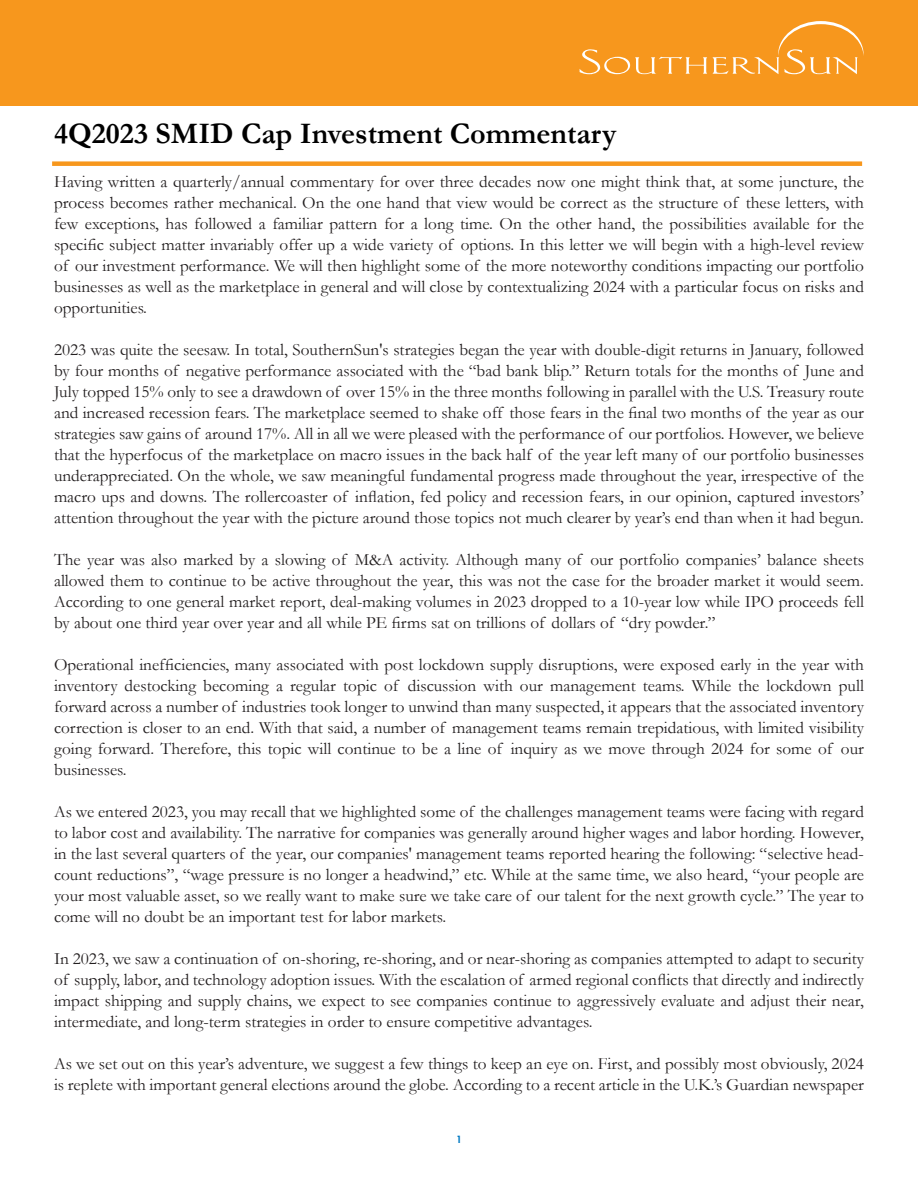
<style>
.page{position:relative;width:918px;height:1188px;background:#fff}
.page>*{position:absolute;margin:0;border:0;box-sizing:border-box;transform-origin:0 0}
.t1{font:700 30px "Garamond";color:#000}
.t2{font:17.25px/21px "Garamond";color:#231f20;text-align:justify}
.t3{font:700 condensed 12px "Tw Cen";color:#0079c2}
</style>
<div class="page">
<div style="left:52px;top:161px;width:810px;height:5px;background:#f7971d"></div>
<div style="left:0;top:0;width:918px;height:106px;background:#f7971d"></div>
<svg style="left:580px;top:21px;width:284px;height:53px"></svg>
<h1 class="t1" style="left:54px;top:113px;width:564px">4Q2023 SMID Cap Investment Commentary</h1>
<p class="t2" style="left:54px;top:170px;width:812px">Having written a quarterly/annual commentary for over three decades now one might think that, at some juncture, the process becomes rather mechanical. On the one hand that view would be correct as the structure of these letters, with few exceptions, has followed a familiar pattern for a long time. On the other hand, the possibilities available for the specific subject matter invariably offer up a wide variety of options. In this letter we will begin with a high-level review of our investment performance. We will then highlight some of the more noteworthy conditions impacting our portfolio businesses as well as the marketplace in general and will close by contextualizing 2024 with a particular focus on risks and opportunities.</p>
<p class="t2" style="left:54px;top:338px;width:812px">2023 was quite the seesaw. In total, SouthernSun's strategies began the year with double-digit returns in January, followed by four months of negative performance associated with the “bad bank blip.” Return totals for the months of June and July topped 15% only to see a drawdown of over 15% in the three months following in parallel with the U.S. Treasury route and increased recession fears. The marketplace seemed to shake off those fears in the final two months of the year as our strategies saw gains of around 17%. All in all we were pleased with the performance of our portfolios. However, we believe that the hyperfocus of the marketplace on macro issues in the back half of the year left many of our portfolio businesses underappreciated. On the whole, we saw meaningful fundamental progress made throughout the year, irrespective of the macro ups and downs. The rollercoaster of inflation, fed policy and recession fears, in our opinion, captured investors’ attention throughout the year with the picture around those topics not much clearer by year’s end than when it had begun.</p>
<p class="t2" style="left:54px;top:548px;width:812px">The year was also marked by a slowing of M&amp;A activity. Although many of our portfolio companies’ balance sheets allowed them to continue to be active throughout the year, this was not the case for the broader market it would seem.<br>According to one general market report, deal-making volumes in 2023 dropped to a 10-year low while IPO proceeds fell by about one third year over year and all while PE firms sat on trillions of dollars of “dry powder.”</p>
<p class="t2" style="left:54px;top:653px;width:812px">Operational inefficiencies, many associated with post lockdown supply disruptions, were exposed early in the year with inventory destocking becoming a regular topic of discussion with our management teams. While the lockdown pull forward across a number of industries took longer to unwind than many suspected, it appears that the associated inventory correction is closer to an end. With that said, a number of management teams remain trepidatious, with limited visibility going forward. Therefore, this topic will continue to be a line of inquiry as we move through 2024 for some of our businesses.</p>
<p class="t2" style="left:54px;top:800px;width:812px">As we entered 2023, you may recall that we highlighted some of the challenges management teams were facing with regard to labor cost and availability. The narrative for companies was generally around higher wages and labor hording. However, in the last several quarters of the year, our companies' management teams reported hearing the following: “selective head&shy;count reductions”, “wage pressure is no longer a headwind,” etc. While at the same time, we also heard, “your people are your most valuable asset, so we really want to make sure we take care of our talent for the next growth cycle.” The year to come will no doubt be an important test for labor markets.</p>
<p class="t2" style="left:54px;top:947px;width:812px">In 2023, we saw a continuation of on-shoring, re-shoring, and or near-shoring as companies attempted to adapt to security of supply, labor, and technology adoption issues. With the escalation of armed regional conflicts that directly and indirectly impact shipping and supply chains, we expect to see companies continue to aggressively evaluate and adjust their near, intermediate, and long-term strategies in order to ensure competitive advantages.</p>
<p class="t2" style="left:54px;top:1052px;width:812px">As we set out on this year’s adventure, we suggest a few things to keep an eye on. First, and possibly most obviously, 2024 is replete with important general elections around the globe. According to a recent article in the U.K.’s Guardian newspaper</p>
<p class="t3" style="left:456px;top:1132px;width:7px">1</p>
</div>
